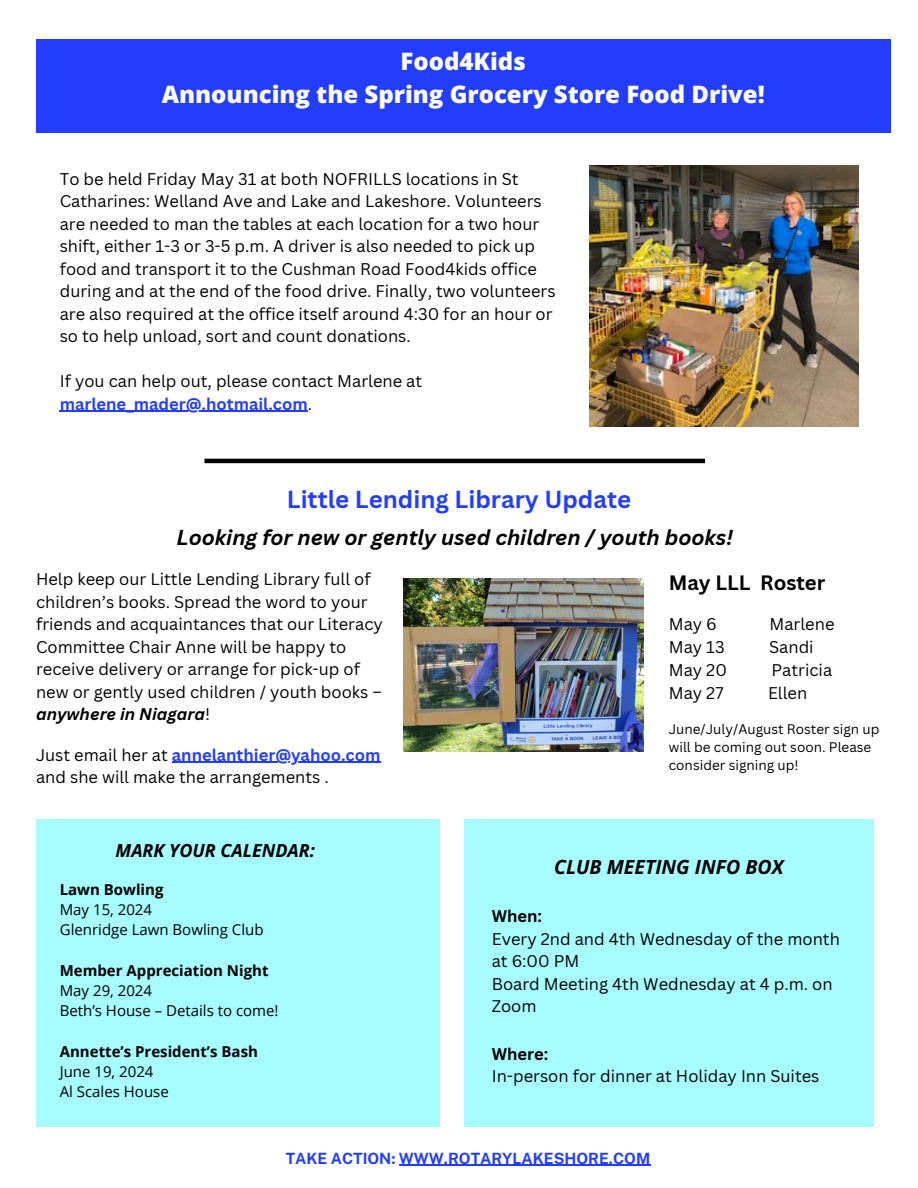
<style>
.page{position:relative;width:918px;height:1188px;background:#fff}
.page>*{position:absolute;margin:0;border:0;box-sizing:border-box;transform-origin:0 0}
.t1{font:800 24px/32.7px "Open Sans";color:#fff;text-align:center}
.t2{font:700 24px "Canva Sans";color:#233dff}
.t3{font:italic 700 21px "Canva Sans";color:#000}
.t4{font:700 20.25px "Canva Sans";color:#000}
.t5{font:italic 700 19.5px "Open Sans";color:#000}
.t6{font:italic 700 18px "Open Sans";color:#000}
.t7{font:16.5px/22.5px "Canva Sans";color:#000}
.t8{font:700 16.5px "Canva Sans";color:#233dff}
.t9{font:700 15.45px "Public Sans";color:#233dff}
.t10{font:15px "Open Sans";color:#000}
.t11{font:700 15px "Open Sans";color:#000}
.t12{font:13.5px/18px "Canva Sans";color:#000}
.s1{font-weight:700;color:#233dff}
.s2{font-weight:700;font-style:italic}
.s3{font-weight:400;color:#000}
.s4{font-weight:700}
</style>
<div class="page">
<div style="left:36px;top:39px;width:854px;height:94px;background:#233dff"></div>
<div style="left:36px;top:820px;width:403px;height:307px;background:#a7fcff"></div>
<div style="left:464px;top:820px;width:409px;height:307px;background:#a7fcff"></div>
<img style="left:404px;top:578px;width:239px;height:173px">
<hr style="left:204px;top:459px;width:501px;height:4px;background:#000">
<img style="left:590px;top:166px;width:269px;height:261px">
<hr style="left:399px;top:1165px;width:251px;height:1px;background:#233dff">
<hr style="left:172px;top:762px;width:208px;height:1px;background:#233dff">
<hr style="left:60px;top:411px;width:248px;height:1px;background:#233dff">
<h1 class="t1" style="left:162px;top:45px;width:604px">Food4Kids<br>Announcing the Spring Grocery Store Food Drive!</h1>
<h6 class="t7" style="left:60px;top:167px;width:497px">To be held Friday May 31 at both NOFRILLS locations in St Catharines: Welland Ave and Lake and Lakeshore. Volunteers are needed to man the tables at each location for a two hour shift, either 1-3 or 3-5 p.m. A driver is also needed to pick up food and transport it to the Cushman Road Food4kids office during and at the end of the food drive. Finally, two volunteers are also required at the office itself around 4:30 for an hour or so to help unload, sort and count donations.</h6>
<p class="t7" style="left:60px;top:370px;width:364px">If you can help out, please contact Marlene at <span class="s1">marlene_mader@.hotmail.com</span>.</p>
<p class="t2" style="left:287px;top:483px;width:346px">Little Lending Library Update</p>
<p class="t3" style="left:177px;top:523px;width:558px">Looking for new or gently used children / youth books!</p>
<p class="t7" style="left:36px;top:568px;width:348px">Help keep our Little Lending Library full of children’s books. Spread the word to your friends and acquaintances that our Literacy Committee Chair Anne will be happy to receive delivery or arrange for pick-up of new or gently used children / youth books – <span class="s2">anywhere in Niagara</span>!</p>
<p class="t8" style="left:36px;top:743px;width:346px"><span class="s3">Just email her at</span> annelanthier@yahoo.com</p>
<p class="t7" style="left:36px;top:766px;width:294px">and she will make the arrangements .</p>
<h2 class="t4" style="left:669px;top:568px;width:158px">May LLL Roster</h2>
<h5 class="t7" style="left:669px;top:612px;width:50px">May 6</h5>
<h5 class="t7" style="left:770px;top:612px;width:66px">Marlene</h5>
<h5 class="t7" style="left:669px;top:635px;width:57px">May 13</h5>
<h5 class="t7" style="left:769px;top:635px;width:46px">Sandi</h5>
<h5 class="t7" style="left:669px;top:658px;width:60px">May 20</h5>
<h5 class="t7" style="left:771px;top:658px;width:62px">Patricia</h5>
<h5 class="t7" style="left:669px;top:681px;width:56px">May 27</h5>
<h5 class="t7" style="left:768px;top:681px;width:41px">Ellen</h5>
<h5 class="t12" style="left:669px;top:720px;width:212px">June/July/August Roster sign up will be coming out soon. Please consider signing up!</h5>
<h1 class="t6" style="left:116px;top:838px;width:201px">MARK YOUR CALENDAR:</h1>
<h3 class="t11" style="left:60px;top:879px;width:105px">Lawn Bowling</h3>
<h5 class="t10" style="left:60px;top:899px;width:94px">May 15, 2024</h5>
<h5 class="t10" style="left:60px;top:919px;width:205px">Glenridge Lawn Bowling Club</h5>
<p class="t11" style="left:60px;top:960px;width:210px">Member Appreciation Night</p>
<h3 class="t10" style="left:60px;top:980px;width:94px">May 29, 2024</h3>
<h5 class="t10" style="left:60px;top:1000px;width:220px">Beth’s House – Details to come!</h5>
<p class="t11" style="left:60px;top:1041px;width:200px">Annette’s President’s Bash</p>
<h4 class="t10" style="left:60px;top:1061px;width:95px">June 19, 2024</h4>
<p class="t10" style="left:60px;top:1081px;width:111px">Al Scales House</p>
<p class="t5" style="left:554px;top:853px;width:231px">CLUB MEETING INFO BOX</p>
<p class="t7" style="left:492px;top:905px;width:350px"><span class="s4">When:<br></span>Every 2nd and 4th Wednesday of the month at 6:00 PM<br>Board Meeting 4th Wednesday at 4 p.m. on</p>
<p class="t7" style="left:492px;top:995px;width:46px">Zoom</p>
<p class="t7" style="left:492px;top:1042px;width:329px"><span class="s4">Where:<br></span>In-person for dinner at Holiday Inn Suites</p>
<p class="t9" style="left:286px;top:1149px;width:366px">TAKE ACTION: WWW.ROTARYLAKESHORE.COM</p>
</div>
